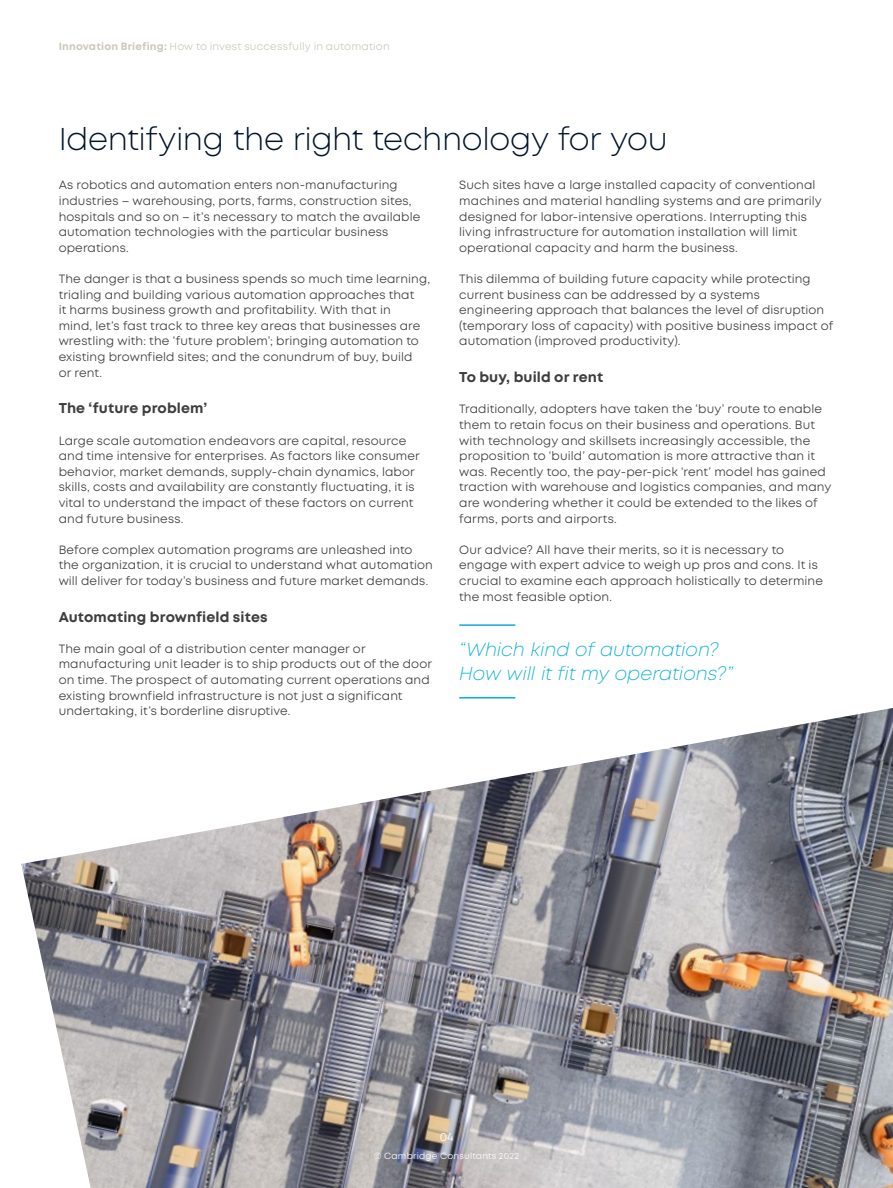
<style>
.page{position:relative;width:893px;height:1188px;background:#fff}
.page>*{position:absolute;margin:0;border:0;box-sizing:border-box;transform-origin:0 0}
.TOC_CC-CGi_01_Head{font:300 31.5px "Mont";letter-spacing:-.01em;color:#00132a}
.CC-CGi_Quote{font:italic 300 18.75px/24.3px "Mont";color:#08b0d5}
._03_CC-CGi_Sub_Subhe{font:700 14.25px "Mont";letter-spacing:.01em;color:#3e3e3f}
._04_CC-CGi_Body_copy{font:12px/15.6px "Mont";letter-spacing:.01em;color:#3e3e3f}
.t1{font:12px "Mont";color:#fff}
.t2{font:10.5px "Mont";letter-spacing:.015em;color:#ccc8bb}
.t3{font:9px "Mont";letter-spacing:.02em;color:#fff}
.s1{font-weight:700}
</style>
<div class="page">
<img style="left:21px;top:708px;width:872px;height:480px">
<hr style="left:459px;top:624px;width:56px;height:2px;background:#08b0d5">
<hr style="left:459px;top:697px;width:56px;height:2px;background:#08b0d5">
<p class="t2" style="left:59px;top:40px;width:333px"><span class="s1">Innovation Briefing:</span> How to invest successfully in automation</p>
<p class="TOC_CC-CGi_01_Head" style="left:59px;top:120px;width:610px">Identifying the right technology for you</p>
<p class="_04_CC-CGi_Body_copy" style="left:59px;top:177px;width:363px">As robotics and automation enters non-manufacturing industries – warehousing, ports, farms, construction sites, hospitals and so on – it’s necessary to match the available automation technologies with the particular business operations.</p>
<p class="_04_CC-CGi_Body_copy" style="left:59px;top:271px;width:373px">The danger is that a business spends so much time learning, trialing and building various automation approaches that<br>it harms business growth and profitability. With that in<br>mind, let’s fast track to three key areas that businesses are wrestling with: the ‘future problem’; bringing automation to existing brownfield sites; and the conundrum of buy, build<br>or rent.</p>
<p class="_03_CC-CGi_Sub_Subhe" style="left:59px;top:399px;width:150px">The ‘future problem’</p>
<p class="_04_CC-CGi_Body_copy" style="left:59px;top:433px;width:363px">Large scale automation endeavors are capital, resource and time intensive for enterprises. As factors like consumer behavior, market demands, supply-chain dynamics, labor skills, costs and availability are constantly fluctuating, it is vital to understand the impact of these factors on current and future business.</p>
<p class="_04_CC-CGi_Body_copy" style="left:59px;top:542px;width:376px">Before complex automation programs are unleashed into the organization, it is crucial to understand what automation will deliver for today’s business and future market demands.</p>
<p class="_03_CC-CGi_Sub_Subhe" style="left:59px;top:607px;width:210px">Automating brownfield sites</p>
<p class="_04_CC-CGi_Body_copy" style="left:59px;top:641px;width:375px">The main goal of a distribution center manager or manufacturing unit leader is to ship products out of the door on time. The prospect of automating current operations and existing brownfield infrastructure is not just a significant undertaking, it’s borderline disruptive.</p>
<p class="_04_CC-CGi_Body_copy" style="left:459px;top:177px;width:364px">Such sites have a large installed capacity of conventional machines and material handling systems and are primarily designed for labor-intensive operations. Interrupting this living infrastructure for automation installation will limit operational capacity and harm the business.</p>
<p class="_04_CC-CGi_Body_copy" style="left:459px;top:271px;width:375px">This dilemma of building future capacity while protecting current business can be addressed by a systems engineering approach that balances the level of disruption (temporary loss of capacity) with positive business impact of automation (improved productivity).</p>
<p class="_03_CC-CGi_Sub_Subhe" style="left:459px;top:368px;width:145px">To buy, build or rent</p>
<p class="_04_CC-CGi_Body_copy" style="left:459px;top:401px;width:374px">Traditionally, adopters have taken the ‘buy’ route to enable them to retain focus on their business and operations. But with technology and skillsets increasingly accessible, the proposition to ‘build’ automation is more attractive than it was. Recently too, the pay-per-pick ‘rent’ model has gained traction with warehouse and logistics companies, and many are wondering whether it could be extended to the likes of farms, ports and airports.</p>
<p class="_04_CC-CGi_Body_copy" style="left:459px;top:542px;width:365px">Our advice? All have their merits, so it is necessary to engage with expert advice to weigh up pros and cons. It is crucial to examine each approach holistically to determine the most feasible option.</p>
<p class="CC-CGi_Quote" style="left:459px;top:637px;width:275px">“Which kind of automation?<br>How will it fit my operations?”</p>
<p class="t1" style="left:440px;top:1129px;width:16px">04</p>
<p class="t3" style="left:374px;top:1150px;width:146px">© Cambridge Consultants 2022</p>
</div>
